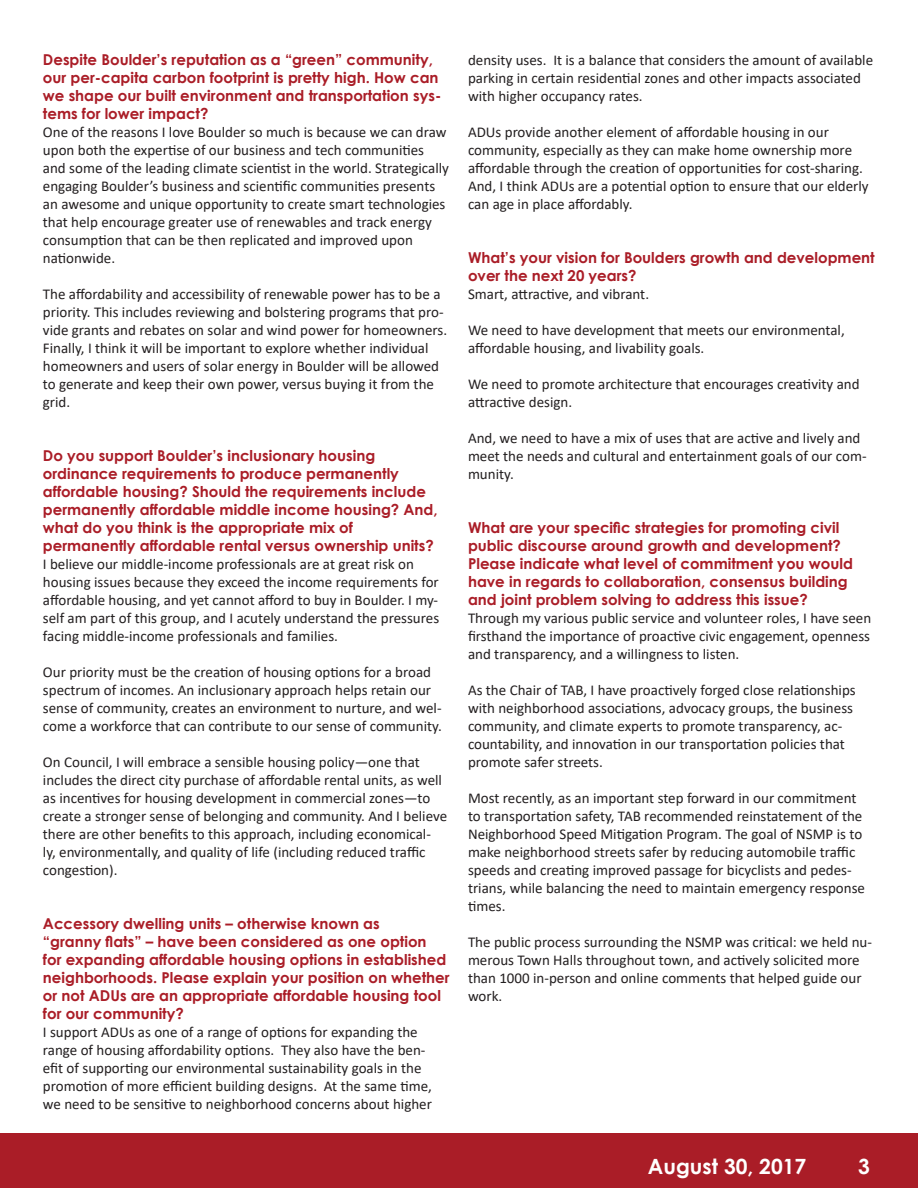
<style>
.page{position:relative;width:918px;height:1188px;background:#fff}
.page>*{position:absolute;margin:0;border:0;box-sizing:border-box;transform-origin:0 0}
.t1{font:700 21px "Century Gothic";color:#fff}
.t2{font:15px/18px "Calibri";color:#231f20}
.t3{font:700 15px/18px "Century Gothic";color:#aa1d27}
</style>
<div class="page">
<div style="left:0;top:1133px;width:918px;height:55px;background:#aa1d27"></div>
<p class="t3" style="left:43px;top:50px;width:400px">Despite Boulder’s reputation as a “green” community, our per-capita carbon footprint is pretty high. How can we shape our built environment and transportation sys&shy;tems for lower impact?</p>
<p class="t2" style="left:43px;top:123px;width:408px">One of the reasons I love Boulder so much is because we can draw upon both the expertise of our business and tech communities and some of the leading climate scientist in the world. Strategically engaging Boulder’s business and scientific communities presents an awesome and unique opportunity to create smart technologies that help encourage greater use of renewables and track energy consumption that can be then replicated and improved upon nationwide.</p>
<p class="t2" style="left:43px;top:285px;width:406px">The affordability and accessibility of renewable power has to be a priority. This includes reviewing and bolstering programs that pro&shy;vide grants and rebates on solar and wind power for homeowners.<br>Finally, I think it will be important to explore whether individual homeowners and users of solar energy in Boulder will be allowed to generate and keep their own power, versus buying it from the grid.</p>
<p class="t3" style="left:43px;top:446px;width:396px">Do you support Boulder’s inclusionary housing ordinance requirements to produce permanently affordable housing? Should the requirements include permanently affordable middle income housing? And, what do you think is the appropriate mix of permanently affordable rental versus ownership units?</p>
<p class="t2" style="left:43px;top:555px;width:398px">I believe our middle-income professionals are at great risk on housing issues because they exceed the income requirements for affordable housing, and yet cannot afford to buy in Boulder. I my&shy;self am part of this group, and I acutely understand the pressures facing middle-income professionals and families.</p>
<p class="t2" style="left:43px;top:663px;width:400px">Our priority must be the creation of housing options for a broad spectrum of incomes. An inclusionary approach helps retain our sense of community, creates an environment to nurture, and wel&shy;come a workforce that can contribute to our sense of community.</p>
<p class="t2" style="left:43px;top:753px;width:406px">On Council, I will embrace a sensible housing policy—one that includes the direct city purchase of affordable rental units, as well as incentives for housing development in commercial zones—to create a stronger sense of belonging and community. And I believe there are other benefits to this approach, including economical&shy;ly, environmentally, and quality of life (including reduced traffic congestion).</p>
<p class="t3" style="left:43px;top:914px;width:408px">Accessory dwelling units – otherwise known as<br>“granny flats” – have been considered as one option<br>for expanding affordable housing options in established neighborhoods. Please explain your position on whether or not ADUs are an appropriate affordable housing tool for our community?</p>
<p class="t2" style="left:43px;top:1023px;width:391px">I support ADUs as one of a range of options for expanding the range of housing affordability options. They also have the ben&shy;efit of supporting our environmental sustainability goals in the promotion of more efficient building designs. At the same time, we need to be sensitive to neighborhood concerns about higher</p>
<p class="t2" style="left:468px;top:51px;width:407px">density uses. It is a balance that considers the amount of available parking in certain residential zones and other impacts associated with higher occupancy rates.</p>
<p class="t2" style="left:468px;top:123px;width:402px">ADUs provide another element of affordable housing in our community, especially as they can make home ownership more affordable through the creation of opportunities for cost-sharing.<br>And, I think ADUs are a potential option to ensure that our elderly can age in place affordably.</p>
<p class="t3" style="left:468px;top:248px;width:408px">What’s your vision for Boulders growth and development over the next 20 years?</p>
<p class="t2" style="left:468px;top:285px;width:183px">Smart, attractive, and vibrant.</p>
<p class="t2" style="left:468px;top:321px;width:378px">We need to have development that meets our environmental, affordable housing, and livability goals.</p>
<p class="t2" style="left:468px;top:375px;width:393px">We need to promote architecture that encourages creativity and attractive design.</p>
<p class="t2" style="left:468px;top:429px;width:400px">And, we need to have a mix of uses that are active and lively and meet the needs and cultural and entertainment goals of our com&shy;munity.</p>
<p class="t3" style="left:468px;top:518px;width:386px">What are your specific strategies for promoting civil public discourse around growth and development?<br>Please indicate what level of commitment you would have in regards to collaboration, consensus building and joint problem solving to address this issue?</p>
<p class="t2" style="left:468px;top:609px;width:405px;text-align:justify">Through my various public service and volunteer roles, I have seen firsthand the importance of proactive civic engagement, openness and transparency, and a willingness to listen.</p>
<p class="t2" style="left:468px;top:681px;width:389px">As the Chair of TAB, I have proactively forged close relationships with neighborhood associations, advocacy groups, the business community, and climate experts to promote transparency, ac&shy;countability, and innovation in our transportation policies that promote safer streets.</p>
<p class="t2" style="left:468px;top:789px;width:399px">Most recently, as an important step forward in our commitment to transportation safety, TAB recommended reinstatement of the Neighborhood Speed Mitigation Program. The goal of NSMP is to make neighborhood streets safer by reducing automobile traffic speeds and creating improved passage for bicyclists and pedes&shy;trians, while balancing the need to maintain emergency response times.</p>
<p class="t2" style="left:468px;top:933px;width:406px">The public process surrounding the NSMP was critical: we held nu&shy;merous Town Halls throughout town, and actively solicited more than 1000 in-person and online comments that helped guide our work.</p>
<h1 class="t1" style="left:648px;top:1150px;width:160px">August 30, 2017</h1>
<h1 class="t1" style="left:858px;top:1150px;width:13px">3</h1>
</div>
